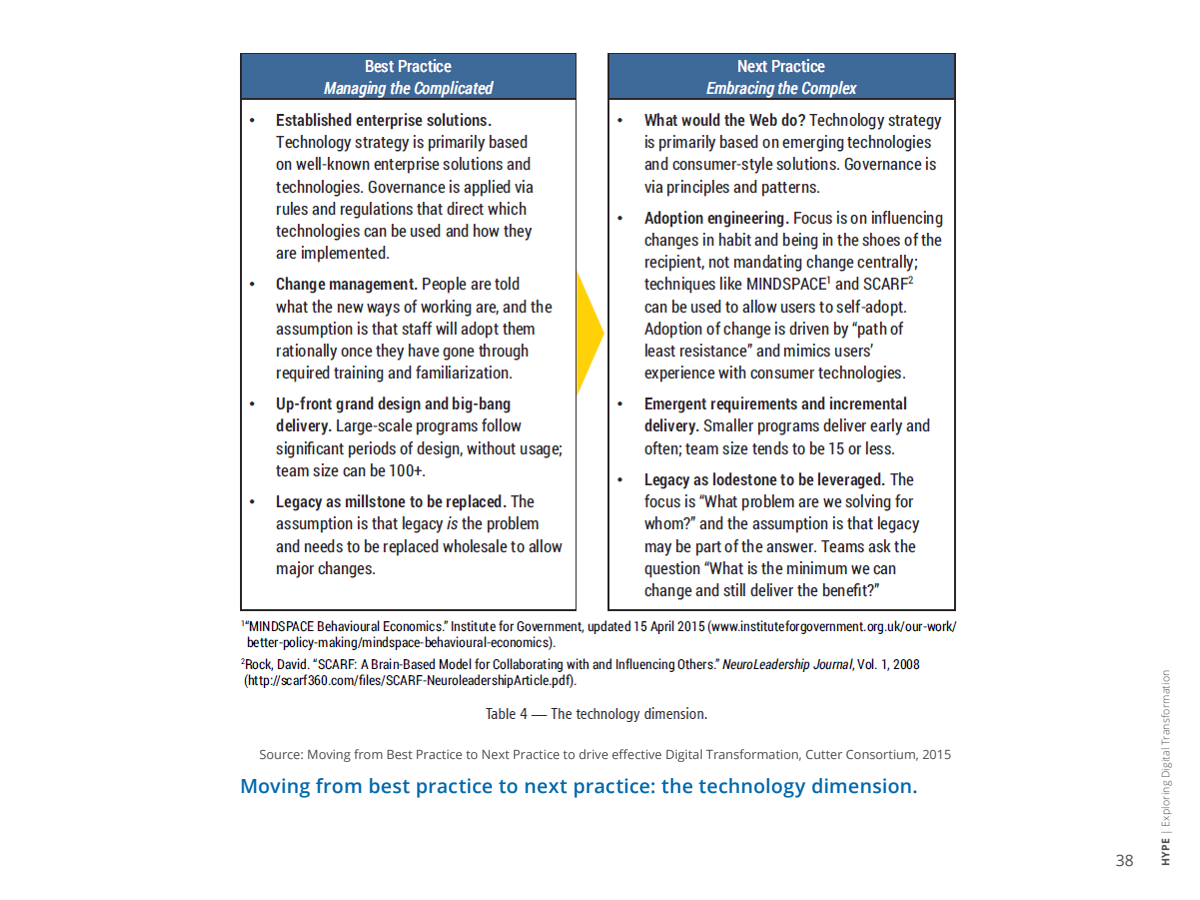
<style>
.page{position:relative;width:1200px;height:900px;background:#fff}
.page>*{position:absolute;margin:0;border:0;box-sizing:border-box;transform-origin:0 0}
.t1{font:600 19.5px "Open Sans";letter-spacing:.01em;color:#0068ac}
.t2{font:15.75px "Open Sans";color:#4d4d4f}
.t3{font:12.75px "Open Sans";color:#4d4d4f}
.t4{font:300 10.5px "Open Sans";letter-spacing:.02em;color:#4d4d4f}
.s1{font-weight:700}
</style>
<div class="page">
<img style="left:240px;top:53px;width:717px;height:669px">
<p class="t3" style="left:260px;top:745px;width:694px">Source: Moving from Best Practice to Next Practice to drive effective Digital Transformation, Cutter Consortium, 2015</p>
<h1 class="t1" style="left:240px;top:772px;width:679px">Moving from best practice to next practice: the technology dimension.</h1>
<p class="t2" style="left:1116px;top:849px;width:20px">38</p>
<p class="t4" style="left:1159px;top:866px;width:198px;rotate:-90deg"><span class="s1">HYPE</span> | Exploring Digital Transformation</p>
</div>
